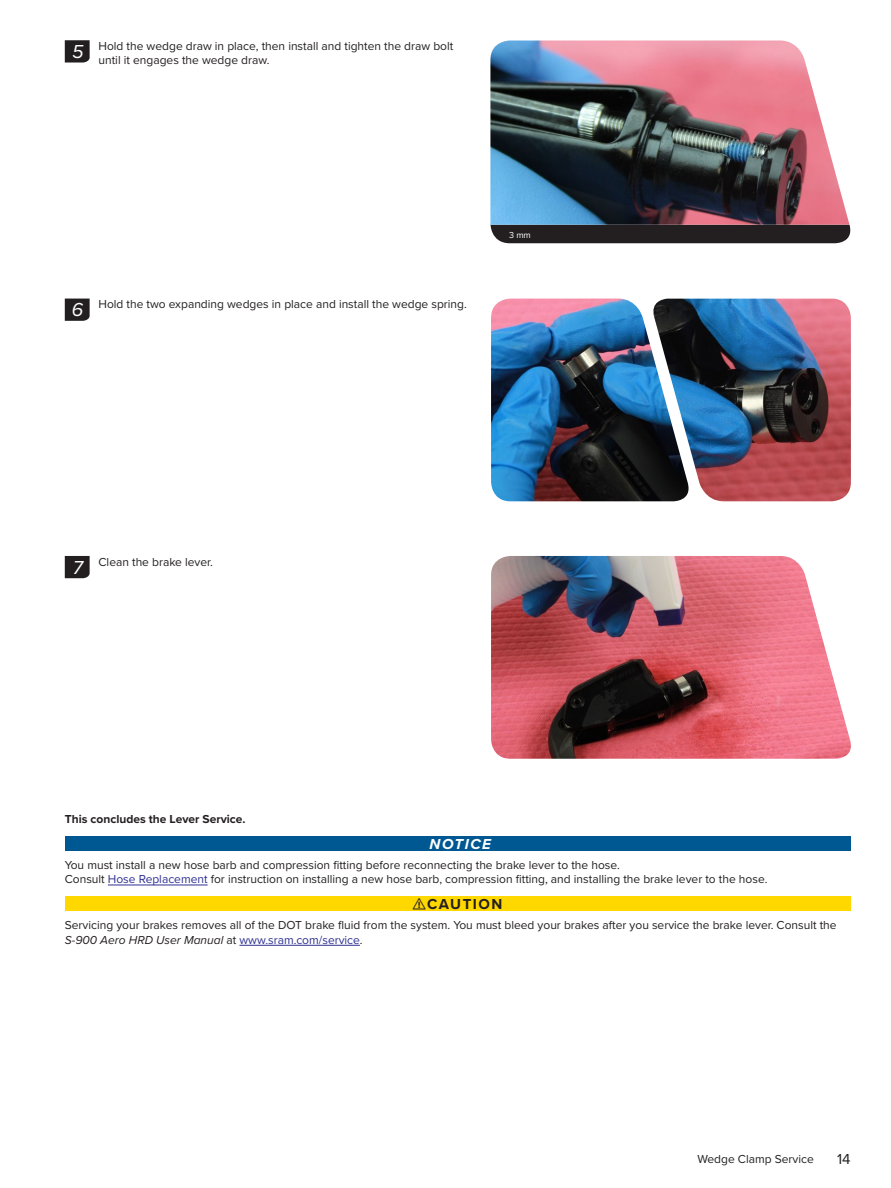
<style>
.page{position:relative;width:891px;height:1188px;background:#fff}
.page>*{position:absolute;margin:0;border:0;box-sizing:border-box;transform-origin:0 0}
.t1{font:italic 19.5px "Proxima Nova";color:#fff}
.t2{font:700 15px "Proxima Nova";letter-spacing:.1em;color:#231f20}
.Signal_Word_centered{font:italic 700 15px "Proxima Nova";letter-spacing:.1em;color:#fff}
.t3{font:15px "Proxima Nova";color:#231f20}
.Normal_Text_-_Full_W{font:12px/14.4px "Proxima Nova";color:#231f20}
.Normal_Text_-_Right{font:12px/14.4px "Proxima Nova";color:#231f20}
.Normal_Text_-_Full_W-2{font:700 12px "Proxima Nova";color:#231f20}
.Picture_Caption_left{font:9px "Proxima Nova";color:#fff}
.s1{color:#2e3092}
.s2{font-style:italic}
</style>
<div class="page">
<div style="left:65px;top:836px;width:785px;height:15px;background:#005893"></div>
<hr style="left:108px;top:885px;width:100px;height:1px;background:#2e3092">
<div style="left:65px;top:896px;width:785px;height:15px;background:#ffd800"></div>
<hr style="left:239px;top:945px;width:121px;height:1px;background:#2e3092">
<svg style="left:65px;top:40px;width:25px;height:23px"></svg>
<div style="left:490px;top:225px;width:361px;height:18px;background:#231f20"></div>
<img style="left:490px;top:40px;width:360px;height:185px">
<img style="left:491px;top:299px;width:161px;height:202px">
<img style="left:652px;top:299px;width:199px;height:202px">
<svg style="left:65px;top:299px;width:25px;height:22px"></svg>
<img style="left:491px;top:556px;width:360px;height:203px">
<svg style="left:65px;top:556px;width:25px;height:22px"></svg>
<p class="t1" style="left:72px;top:40px;width:13px">5</p>
<p class="Normal_Text_-_Right" style="left:99px;top:39px;width:356px">Hold the wedge draw in place, then install and tighten the draw bolt until it engages the wedge draw.</p>
<p class="t1" style="left:72px;top:298px;width:13px">6</p>
<p class="Normal_Text_-_Right" style="left:99px;top:297px;width:370px">Hold the two expanding wedges in place and install the wedge spring.</p>
<p class="Picture_Caption_left" style="left:509px;top:230px;width:23px">3 mm</p>
<p class="t1" style="left:73px;top:556px;width:12px">7</p>
<p class="Normal_Text_-_Right" style="left:99px;top:555px;width:116px">Clean the brake lever.</p>
<p class="Normal_Text_-_Full_W-2" style="left:65px;top:812px;width:182px">This concludes the Lever Service.</p>
<p class="Signal_Word_centered" style="left:430px;top:835px;width:63px">NOTICE</p>
<p class="Normal_Text_-_Full_W" style="left:65px;top:858px;width:704px">You must install a new hose barb and compression fitting before reconnecting the brake lever to the hose.<br>Consult <span class="s1">Hose Replacement</span> for instruction on installing a new hose barb, compression fitting, and installing the brake lever to the hose.</p>
<p class="t2" style="left:413px;top:895px;width:91px">⚠CAUTION</p>
<p class="Normal_Text_-_Full_W" style="left:65px;top:918px;width:773px">Servicing your brakes removes all of the DOT brake fluid from the system. You must bleed your brakes after you service the brake lever. Consult the<br><span class="s2">S-900 Aero HRD User Manual</span> at <span class="s1">www.sram.com/service</span>.</p>
<p class="Normal_Text_-_Full_W" style="left:697px;top:1152px;width:118px">Wedge Clamp Service</p>
<p class="t3" style="left:837px;top:1150px;width:15px">14</p>
</div>
